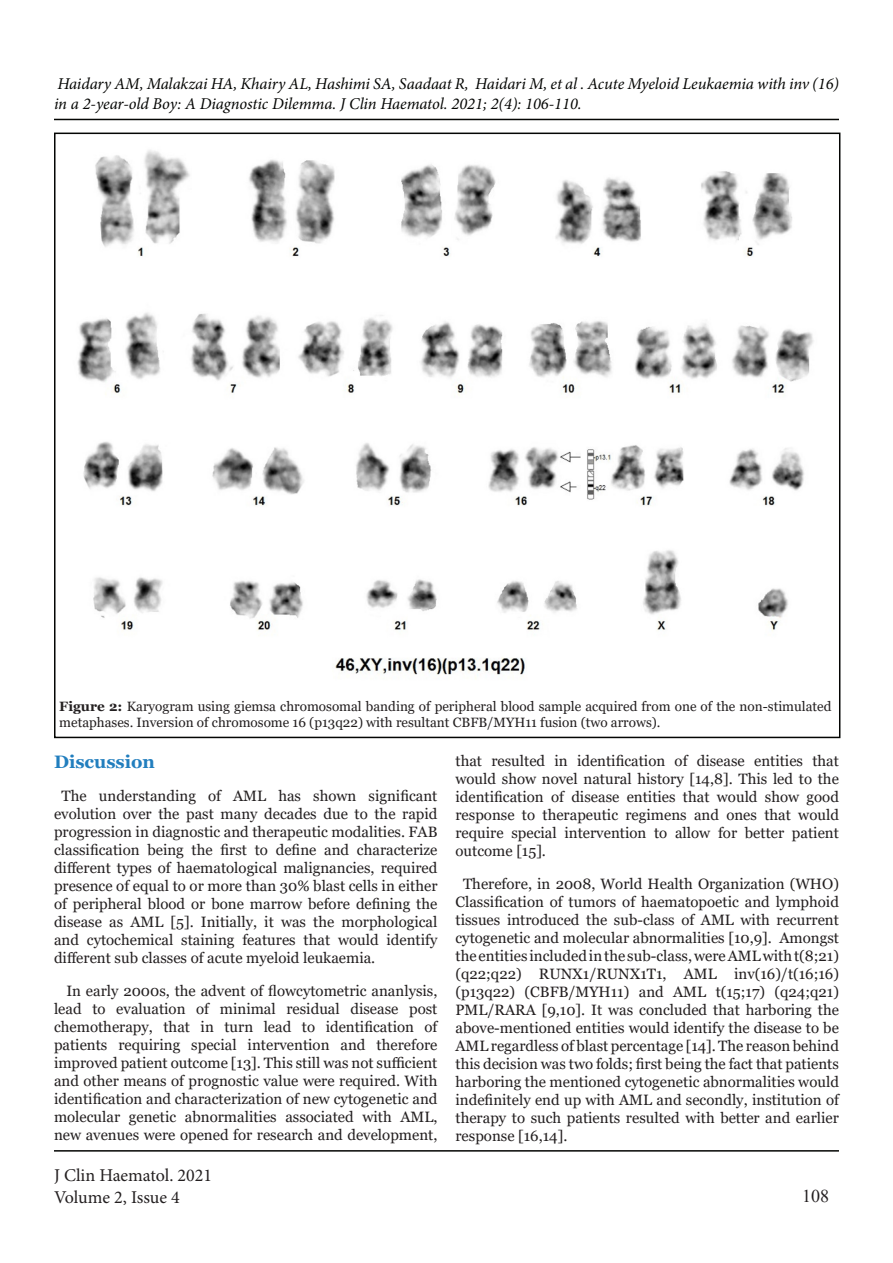
<style>
.page{position:relative;width:893px;height:1263px;background:#fff}
.page>*{position:absolute;margin:0;border:0;box-sizing:border-box;transform-origin:0 0}
.t1{font:18px/21.6px "Minion Pro";letter-spacing:-.005em;color:#231f20}
.t2{font:700 18px "Georgia";color:#217ebe}
.t3{font:18px "Times New Roman";color:#231f20}
.t4{font:italic 16.5px/19.8px "Minion Pro";letter-spacing:-.005em;color:#040503}
.t5{font:15px/18px "Georgia";color:#231f20;text-align:justify}
.t6{font:13.5px/16.2px "Georgia";color:#231f20}
.s1{font-weight:700}
</style>
<div class="page">
<hr style="left:54px;top:1150px;width:785px;height:1px;background:#040503">
<hr style="left:54px;top:119px;width:785px;height:1px;background:#040503">
<img style="left:77px;top:150px;width:737px;height:529px">
<p class="t4" style="left:54px;top:73px;width:787px">Haidary AM, Malakzai HA, Khairy AL, Hashimi SA, Saadaat R, Haidari M, et al . Acute Myeloid Leukaemia with inv (16) in a 2-year-old Boy: A Diagnostic Dilemma. J Clin Haematol. 2021; 2(4): 106-110.</p>
<p class="t6" style="left:59px;top:698px;width:774px"><span class="s1">Figure 2:</span> Karyogram using giemsa chromosomal banding of peripheral blood sample acquired from one of the non-stimulated metaphases. Inversion of chromosome 16 (p13q22) with resultant CBFB/MYH11 fusion (two arrows).</p>
<p class="t2" style="left:54px;top:750px;width:103px">Discussion</p>
<p class="t5" style="left:54px;top:787px;width:385px;text-indent:8px">The understanding of AML has shown significant evolution over the past many decades due to the rapid progression in diagnostic and therapeutic modalities. FAB classification being the first to define and characterize different types of haematological malignancies, required presence of equal to or more than 30% blast cells in either of peripheral blood or bone marrow before defining the disease as AML [5]. Initially, it was the morphological and cytochemical staining features that would identify different sub classes of acute myeloid leukaemia.</p>
<p class="t5" style="left:54px;top:982px;width:385px;text-indent:12px">In early 2000s, the advent of flowcytometric ananlysis, lead to evaluation of minimal residual disease post chemotherapy, that in turn lead to identification of patients requiring special intervention and therefore improved patient outcome [13]. This still was not sufficient and other means of prognostic value were required. With identification and characterization of new cytogenetic and molecular genetic abnormalities associated with AML, new avenues were opened for research and development,</p>
<p class="t1" style="left:54px;top:1165px;width:160px">J Clin Haematol. 2021<br>Volume 2, Issue 4</p>
<p class="t5" style="left:455px;top:752px;width:385px">that resulted in identification of disease entities that would show novel natural history [14,8]. This led to the identification of disease entities that would show good response to therapeutic regimens and ones that would require special intervention to allow for better patient outcome [15].</p>
<p class="t5" style="left:455px;top:875px;width:385px;text-indent:8px">Therefore, in 2008, World Health Organization (WHO)<br>Classification of tumors of haematopoetic and lymphoid tissues introduced the sub-class of AML with recurrent cytogenetic and molecular abnormalities [10,9]. Amongst the entities included in the sub-class, were AML with t(8;21) (q22;q22) RUNX1/RUNX1T1, AML inv(16)/t(16;16) (p13q22) (CBFB/MYH11) and AML t(15;17) (q24;q21)<br>PML/RARA [9,10]. It was concluded that harboring the above-mentioned entities would identify the disease to be AML regardless of blast percentage [14]. The reason behind this decision was two folds; first being the fact that patients harboring the mentioned cytogenetic abnormalities would indefinitely end up with AML and secondly, institution of therapy to such patients resulted with better and earlier response [16,14].</p>
<p class="t3" style="left:802px;top:1183px;width:28px">108</p>
</div>
